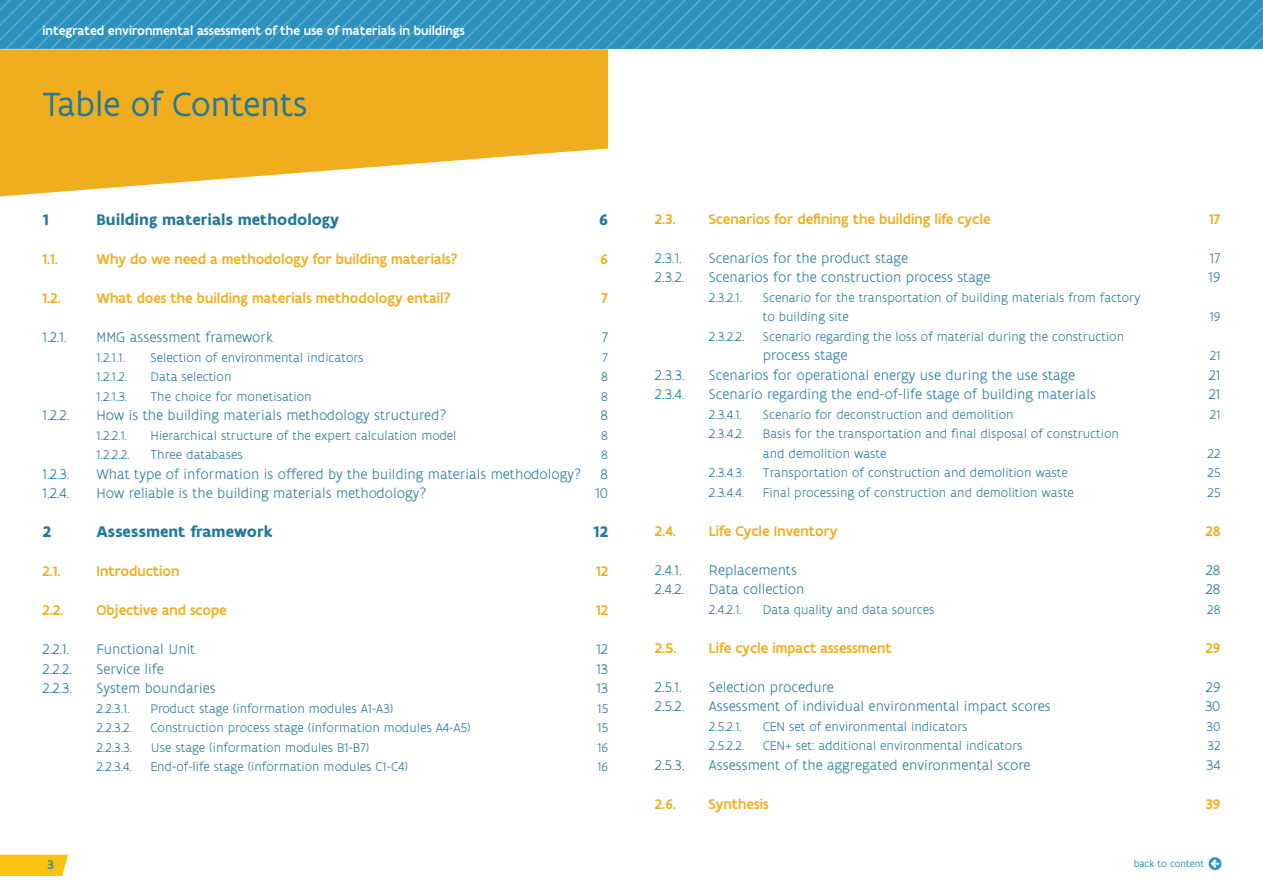
<style>
.page{position:relative;width:1263px;height:893px;background:#fff}
.page>*{position:absolute;margin:0;border:0;box-sizing:border-box;transform-origin:0 0}
.t1{font:36px "Flanders Art Sans";color:#24789c}
.t2{font:700 16.5px "Flanders Art Sans";color:#24789c}
.t3{font:300 15px "Flanders Art Sans";color:#24789c}
.t4{font:500 15px "Flanders Art Sans";color:#f0ae1e}
.t5{font:300 13.5px/19.5px "Flanders Art Sans";color:#24789c}
.t6{font:500 13.5px "Flanders Art Sans";color:#fff}
.t7{font:500 13.5px "Flanders Art Sans";color:#2d92bf}
.t8{font:10.5px "Flanders Art Sans";color:#2d92bf}
</style>
<div class="page">
<svg style="left:0;top:855px;width:68px;height:21px"></svg>
<svg style="left:0;top:0;width:1263px;height:49px;background:#3495c1"></svg>
<svg style="left:0;top:49px;width:608px;height:147px;fill:#f0ae1e"></svg>
<p class="t6" style="left:43px;top:22px;width:424px">integrated environmental assessment of the use of materials in buildings</p>
<h1 class="t1" style="left:43px;top:82px;width:267px">Table of Contents</h1>
<p class="t2" style="left:43px;top:209px;width:8px">1</p>
<p class="t2" style="left:97px;top:209px;width:244px">Building materials methodology</p>
<p class="t2" style="left:599px;top:209px;width:11px">6</p>
<p class="t4" style="left:43px;top:250px;width:17px">1.1.</p>
<p class="t4" style="left:97px;top:250px;width:363px">Why do we need a methodology for building materials?</p>
<p class="t4" style="left:600px;top:250px;width:9px">6</p>
<p class="t4" style="left:43px;top:289px;width:20px">1.2.</p>
<p class="t4" style="left:97px;top:289px;width:355px">What does the building materials methodology entail?</p>
<p class="t4" style="left:601px;top:289px;width:8px">7</p>
<p class="t3" style="left:43px;top:328px;width:26px">1.2.1.</p>
<p class="t3" style="left:97px;top:328px;width:178px">MMG assessment framework</p>
<p class="t3" style="left:602px;top:328px;width:8px">7</p>
<p class="t5" style="left:97px;top:348px;width:30px">1.2.1.1.</p>
<p class="t5" style="left:151px;top:348px;width:214px">Selection of environmental indicators</p>
<p class="t5" style="left:603px;top:348px;width:7px">7</p>
<p class="t5" style="left:97px;top:367px;width:32px">1.2.1.2.</p>
<p class="t5" style="left:151px;top:367px;width:82px">Data selection</p>
<p class="t5" style="left:601px;top:367px;width:8px">8</p>
<p class="t5" style="left:97px;top:387px;width:32px">1.2.1.3.</p>
<p class="t5" style="left:151px;top:387px;width:163px">The choice for monetisation</p>
<p class="t5" style="left:601px;top:387px;width:8px">8</p>
<p class="t3" style="left:43px;top:406px;width:28px">1.2.2.</p>
<p class="t3" style="left:97px;top:406px;width:352px">How is the building materials methodology structured?</p>
<p class="t3" style="left:600px;top:406px;width:9px">8</p>
<p class="t5" style="left:97px;top:426px;width:32px">1.2.2.1.</p>
<p class="t5" style="left:151px;top:426px;width:307px">Hierarchical structure of the expert calculation model</p>
<p class="t5" style="left:601px;top:426px;width:8px">8</p>
<p class="t5" style="left:97px;top:445px;width:35px">1.2.2.2.</p>
<p class="t5" style="left:151px;top:445px;width:94px">Three databases</p>
<p class="t5" style="left:601px;top:445px;width:8px">8</p>
<p class="t3" style="left:43px;top:465px;width:29px">1.2.3.</p>
<p class="t3" style="left:97px;top:465px;width:486px">What type of information is offered by the building materials methodology?</p>
<p class="t3" style="left:600px;top:465px;width:9px">8</p>
<p class="t3" style="left:43px;top:484px;width:28px">1.2.4.</p>
<p class="t3" style="left:97px;top:484px;width:331px">How reliable is the building materials methodology?</p>
<p class="t3" style="left:595px;top:484px;width:14px">10</p>
<p class="t2" style="left:43px;top:521px;width:10px">2</p>
<p class="t2" style="left:97px;top:521px;width:177px">Assessment framework</p>
<p class="t2" style="left:593px;top:521px;width:17px">12</p>
<p class="t4" style="left:43px;top:562px;width:20px">2.1.</p>
<p class="t4" style="left:97px;top:562px;width:84px">Introduction</p>
<p class="t4" style="left:596px;top:562px;width:13px">12</p>
<p class="t4" style="left:43px;top:601px;width:22px">2.2.</p>
<p class="t4" style="left:97px;top:601px;width:132px">Objective and scope</p>
<p class="t4" style="left:596px;top:601px;width:13px">12</p>
<p class="t3" style="left:43px;top:640px;width:28px">2.2.1.</p>
<p class="t3" style="left:97px;top:640px;width:100px">Functional Unit</p>
<p class="t3" style="left:596px;top:640px;width:13px">12</p>
<p class="t3" style="left:43px;top:660px;width:31px">2.2.2.</p>
<p class="t3" style="left:97px;top:660px;width:69px">Service life</p>
<p class="t3" style="left:596px;top:660px;width:13px">13</p>
<p class="t3" style="left:43px;top:679px;width:31px">2.2.3.</p>
<p class="t3" style="left:97px;top:679px;width:121px">System boundaries</p>
<p class="t3" style="left:596px;top:679px;width:13px">13</p>
<p class="t5" style="left:97px;top:699px;width:35px">2.2.3.1.</p>
<p class="t5" style="left:151px;top:699px;width:244px">Product stage (information modules A1-A3)</p>
<p class="t5" style="left:598px;top:699px;width:12px">15</p>
<p class="t5" style="left:97px;top:718px;width:37px">2.2.3.2.</p>
<p class="t5" style="left:151px;top:718px;width:322px">Construction process stage (information modules A4-A5)</p>
<p class="t5" style="left:598px;top:718px;width:12px">15</p>
<p class="t5" style="left:97px;top:738px;width:37px">2.2.3.3.</p>
<p class="t5" style="left:151px;top:738px;width:220px">Use stage (information modules B1-B7)</p>
<p class="t5" style="left:597px;top:738px;width:12px">16</p>
<p class="t5" style="left:97px;top:757px;width:37px">2.2.3.4.</p>
<p class="t5" style="left:151px;top:757px;width:259px">End-of-life stage (information modules C1-C4)</p>
<p class="t5" style="left:597px;top:757px;width:12px">16</p>
<p class="t7" style="left:47px;top:856px;width:8px">3</p>
<p class="t4" style="left:655px;top:210px;width:22px">2.3.</p>
<p class="t4" style="left:709px;top:210px;width:283px">Scenarios for defining the building life cycle</p>
<p class="t4" style="left:1209px;top:210px;width:13px">17</p>
<p class="t3" style="left:655px;top:249px;width:29px">2.3.1.</p>
<p class="t3" style="left:709px;top:249px;width:201px">Scenarios for the product stage</p>
<p class="t3" style="left:1210px;top:249px;width:12px">17</p>
<p class="t3" style="left:655px;top:269px;width:31px">2.3.2.</p>
<p class="t3" style="left:709px;top:269px;width:283px">Scenarios for the construction process stage</p>
<p class="t3" style="left:1208px;top:269px;width:13px">19</p>
<p class="t5" style="left:709px;top:288px;width:35px">2.3.2.1.</p>
<p class="t5" style="left:763px;top:288px;width:379px">Scenario for the transportation of building materials from factory to building site</p>
<p class="t5" style="left:1210px;top:308px;width:12px">19</p>
<p class="t5" style="left:709px;top:327px;width:37px">2.3.2.2.</p>
<p class="t5" style="left:763px;top:327px;width:363px">Scenario regarding the loss of material during the construction</p>
<p class="t3" style="left:763px;top:347px;width:86px">process stage</p>
<p class="t5" style="left:1210px;top:347px;width:12px">21</p>
<p class="t3" style="left:655px;top:366px;width:31px">2.3.3.</p>
<p class="t3" style="left:709px;top:366px;width:368px">Scenarios for operational energy use during the use stage</p>
<p class="t3" style="left:1209px;top:366px;width:13px">21</p>
<p class="t3" style="left:655px;top:386px;width:31px">2.3.4.</p>
<p class="t3" style="left:709px;top:386px;width:389px">Scenario regarding the end-of-life stage of building materials</p>
<p class="t3" style="left:1209px;top:386px;width:13px">21</p>
<p class="t5" style="left:709px;top:405px;width:35px">2.3.4.1.</p>
<p class="t5" style="left:763px;top:405px;width:252px">Scenario for deconstruction and demolition</p>
<p class="t5" style="left:1210px;top:405px;width:12px">21</p>
<p class="t5" style="left:709px;top:425px;width:37px">2.3.4.2.</p>
<p class="t5" style="left:763px;top:425px;width:358px">Basis for the transportation and final disposal of construction and demolition waste</p>
<p class="t5" style="left:1207px;top:444px;width:14px">22</p>
<p class="t5" style="left:709px;top:464px;width:37px">2.3.4.3.</p>
<p class="t5" style="left:763px;top:464px;width:306px">Transportation of construction and demolition waste</p>
<p class="t5" style="left:1207px;top:464px;width:14px">25</p>
<p class="t5" style="left:709px;top:483px;width:37px">2.3.4.4.</p>
<p class="t5" style="left:763px;top:483px;width:313px">Final processing of construction and demolition waste</p>
<p class="t5" style="left:1207px;top:483px;width:14px">25</p>
<p class="t4" style="left:655px;top:522px;width:23px">2.4.</p>
<p class="t4" style="left:709px;top:522px;width:130px">Life Cycle Inventory</p>
<p class="t4" style="left:1205px;top:522px;width:17px">28</p>
<p class="t3" style="left:655px;top:561px;width:28px">2.4.1.</p>
<p class="t3" style="left:709px;top:561px;width:90px">Replacements</p>
<p class="t3" style="left:1206px;top:561px;width:16px">28</p>
<p class="t3" style="left:655px;top:581px;width:31px">2.4.2.</p>
<p class="t3" style="left:709px;top:581px;width:97px">Data collection</p>
<p class="t3" style="left:1206px;top:581px;width:16px">28</p>
<p class="t5" style="left:709px;top:600px;width:35px">2.4.2.1.</p>
<p class="t5" style="left:763px;top:600px;width:173px">Data quality and data sources</p>
<p class="t5" style="left:1207px;top:600px;width:15px">28</p>
<p class="t4" style="left:655px;top:639px;width:23px">2.5.</p>
<p class="t4" style="left:709px;top:639px;width:184px">Life cycle impact assessment</p>
<p class="t4" style="left:1205px;top:639px;width:16px">29</p>
<p class="t3" style="left:655px;top:678px;width:28px">2.5.1.</p>
<p class="t3" style="left:709px;top:678px;width:126px">Selection procedure</p>
<p class="t3" style="left:1206px;top:678px;width:16px">29</p>
<p class="t3" style="left:655px;top:698px;width:31px">2.5.2.</p>
<p class="t3" style="left:709px;top:698px;width:343px">Assessment of individual environmental impact scores</p>
<p class="t3" style="left:1205px;top:698px;width:17px">30</p>
<p class="t5" style="left:709px;top:717px;width:35px">2.5.2.1.</p>
<p class="t5" style="left:763px;top:717px;width:206px">CEN set of environmental indicators</p>
<p class="t5" style="left:1206px;top:717px;width:15px">30</p>
<p class="t5" style="left:709px;top:737px;width:37px">2.5.2.2.</p>
<p class="t5" style="left:763px;top:737px;width:261px">CEN+ set: additional environmental indicators</p>
<p class="t5" style="left:1207px;top:737px;width:14px">32</p>
<p class="t3" style="left:655px;top:756px;width:31px">2.5.3.</p>
<p class="t3" style="left:709px;top:756px;width:323px">Assessment of the aggregated environmental score</p>
<p class="t3" style="left:1206px;top:756px;width:16px">34</p>
<p class="t4" style="left:655px;top:795px;width:23px">2.6.</p>
<p class="t4" style="left:709px;top:795px;width:61px">Synthesis</p>
<p class="t4" style="left:1206px;top:795px;width:16px">39</p>
<p class="t8" style="left:1134px;top:857px;width:89px">back to content ◻</p>
</div>
